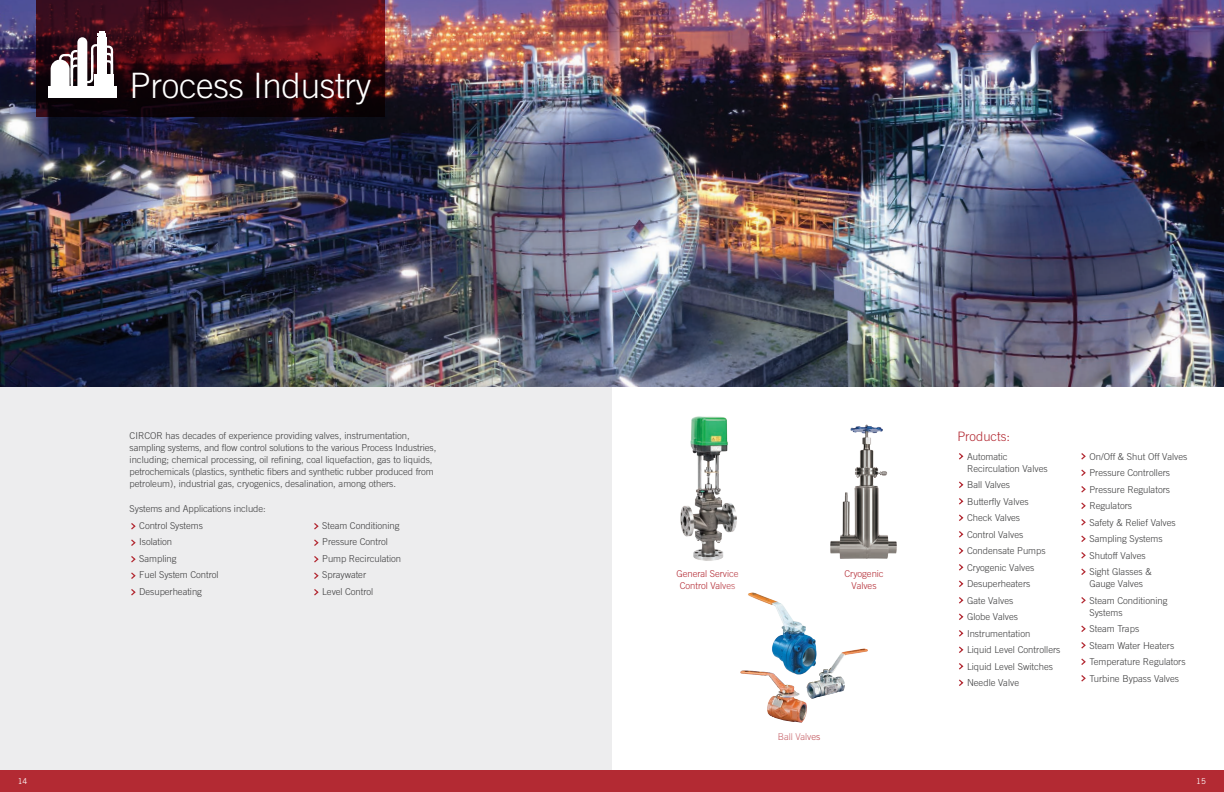
<style>
.page{position:relative;width:1224px;height:792px;background:#fff}
.page>*{position:absolute;margin:0;border:0;box-sizing:border-box;transform-origin:0 0}
.t1{font:300 35px "Trade Gothic LT Std";letter-spacing:-.01em;color:#fff}
.Body{font:300 13px "Trade Gothic LT Std";color:#b32a33}
.Body-2{font:300 9.5px/12px "Trade Gothic LT Std";color:#3e3e3f}
.Body-3{font:300 9.5px/12px "Trade Gothic LT Std";letter-spacing:-.005em;color:#b32a33;text-align:center}
.t2{font:8px "Trade Gothic LT Std";color:#fff}
</style>
<div class="page">
<div style="left:0;top:384px;width:612px;height:396px;background:#ededee"></div>
<img style="left:0;top:0;width:1224px;height:387px">
<div style="left:0;top:770px;width:1224px;height:22px;background:#b32a33"></div>
<svg style="left:131px;top:523px;width:5px;height:7px"></svg>
<svg style="left:131px;top:539px;width:5px;height:7px"></svg>
<svg style="left:131px;top:556px;width:5px;height:7px"></svg>
<svg style="left:131px;top:572px;width:5px;height:7px"></svg>
<svg style="left:131px;top:589px;width:5px;height:7px"></svg>
<svg style="left:314px;top:523px;width:5px;height:7px"></svg>
<svg style="left:314px;top:539px;width:5px;height:7px"></svg>
<svg style="left:314px;top:556px;width:5px;height:7px"></svg>
<svg style="left:314px;top:572px;width:5px;height:7px"></svg>
<svg style="left:314px;top:589px;width:5px;height:7px"></svg>
<svg style="left:959px;top:453px;width:5px;height:7px"></svg>
<svg style="left:959px;top:481px;width:5px;height:7px"></svg>
<svg style="left:959px;top:498px;width:5px;height:7px"></svg>
<svg style="left:959px;top:514px;width:5px;height:7px"></svg>
<svg style="left:959px;top:531px;width:5px;height:7px"></svg>
<svg style="left:959px;top:547px;width:5px;height:7px"></svg>
<svg style="left:959px;top:564px;width:5px;height:7px"></svg>
<svg style="left:959px;top:580px;width:5px;height:7px"></svg>
<svg style="left:959px;top:597px;width:5px;height:7px"></svg>
<svg style="left:959px;top:613px;width:5px;height:7px"></svg>
<svg style="left:959px;top:630px;width:5px;height:7px"></svg>
<svg style="left:959px;top:646px;width:5px;height:7px"></svg>
<svg style="left:959px;top:663px;width:5px;height:7px"></svg>
<svg style="left:959px;top:679px;width:5px;height:7px"></svg>
<svg style="left:1081px;top:453px;width:5px;height:7px"></svg>
<svg style="left:1081px;top:469px;width:5px;height:7px"></svg>
<svg style="left:1081px;top:486px;width:5px;height:7px"></svg>
<svg style="left:1081px;top:502px;width:5px;height:7px"></svg>
<svg style="left:1081px;top:519px;width:5px;height:7px"></svg>
<svg style="left:1081px;top:535px;width:5px;height:7px"></svg>
<svg style="left:1081px;top:552px;width:5px;height:7px"></svg>
<svg style="left:1081px;top:568px;width:5px;height:7px"></svg>
<svg style="left:1081px;top:597px;width:5px;height:7px"></svg>
<svg style="left:1081px;top:625px;width:5px;height:7px"></svg>
<svg style="left:1081px;top:642px;width:5px;height:7px"></svg>
<svg style="left:1081px;top:658px;width:5px;height:7px"></svg>
<svg style="left:1081px;top:675px;width:5px;height:7px"></svg>
<svg style="left:36px;top:0;width:348px;height:117px"></svg>
<div style="left:48px;top:87px;width:69px;height:11px;background:#fff"></div>
<div style="left:94px;top:75px;width:20px;height:14px;background:#fff"></div>
<svg style="left:51px;top:31px;width:62px;height:56px"></svg>
<img style="left:748px;top:593px;width:69px;height:82px">
<img style="left:680px;top:416px;width:57px;height:145px">
<img style="left:830px;top:424px;width:67px;height:135px">
<p class="t1" style="left:130px;top:65px;width:243px">Process Industry</p>
<p class="Body-2" style="left:130px;top:429px;width:308px">CIRCOR has decades of experience providing valves, instrumentation, sampling systems, and flow control solutions to the various Process Industries, including; chemical processing, oil refining, coal liquefaction, gas to liquids, petrochemicals (plastics, synthetic fibers and synthetic rubber produced from petroleum), industrial gas, cryogenics, desalination, among others.</p>
<p class="Body-2" style="left:130px;top:503px;width:138px">Systems and Applications include:</p>
<p class="Body-2" style="left:139px;top:519px;width:65px">Control Systems</p>
<p class="Body-2" style="left:139px;top:536px;width:34px">Isolation</p>
<p class="Body-2" style="left:139px;top:552px;width:39px">Sampling</p>
<p class="Body-2" style="left:139px;top:569px;width:81px">Fuel System Control</p>
<p class="Body-2" style="left:139px;top:585px;width:64px">Desuperheating</p>
<p class="Body-2" style="left:322px;top:519px;width:79px">Steam Conditioning</p>
<p class="Body-2" style="left:322px;top:536px;width:67px">Pressure Control</p>
<p class="Body-2" style="left:322px;top:552px;width:80px">Pump Recirculation</p>
<p class="Body-2" style="left:322px;top:569px;width:45px">Spraywater</p>
<p class="Body-2" style="left:322px;top:585px;width:53px">Level Control</p>
<p class="Body-3" style="left:677px;top:568px;width:64px">General Service<br>Control Valves</p>
<p class="Body-3" style="left:845px;top:568px;width:41px">Cryogenic<br>Valves</p>
<p class="Body-3" style="left:778px;top:731px;width:44px">Ball Valves</p>
<p class="Body" style="left:957px;top:429px;width:54px">Products:</p>
<p class="Body-2" style="left:967px;top:450px;width:82px">Automatic<br>Recirculation Valves</p>
<p class="Body-2" style="left:967px;top:479px;width:45px">Ball Valves</p>
<p class="Body-2" style="left:967px;top:495px;width:63px">Butterfly Valves</p>
<p class="Body-2" style="left:967px;top:512px;width:55px">Check Valves</p>
<p class="Body-2" style="left:967px;top:528px;width:58px">Control Valves</p>
<p class="Body-2" style="left:967px;top:545px;width:80px">Condensate Pumps</p>
<p class="Body-2" style="left:967px;top:561px;width:69px">Cryogenic Valves</p>
<p class="Body-2" style="left:967px;top:578px;width:65px">Desuperheaters</p>
<p class="Body-2" style="left:967px;top:594px;width:48px">Gate Valves</p>
<p class="Body-2" style="left:967px;top:611px;width:53px">Globe Valves</p>
<p class="Body-2" style="left:967px;top:627px;width:65px">Instrumentation</p>
<p class="Body-2" style="left:967px;top:644px;width:95px">Liquid Level Controllers</p>
<p class="Body-2" style="left:967px;top:660px;width:88px">Liquid Level Switches</p>
<p class="Body-2" style="left:967px;top:677px;width:54px">Needle Valve</p>
<p class="Body-2" style="left:1089px;top:450px;width:100px">On/Off &amp; Shut Off Valves</p>
<p class="Body-2" style="left:1089px;top:467px;width:82px">Pressure Controllers</p>
<p class="Body-2" style="left:1089px;top:483px;width:82px">Pressure Regulators</p>
<p class="Body-2" style="left:1089px;top:500px;width:44px">Regulators</p>
<p class="Body-2" style="left:1089px;top:516px;width:88px">Safety &amp; Relief Valves</p>
<p class="Body-2" style="left:1089px;top:533px;width:75px">Sampling Systems</p>
<p class="Body-2" style="left:1089px;top:549px;width:58px">Shutoff Valves</p>
<p class="Body-2" style="left:1089px;top:566px;width:64px">Sight Glasses &amp;<br>Gauge Valves</p>
<p class="Body-2" style="left:1089px;top:594px;width:80px">Steam Conditioning<br>Systems</p>
<p class="Body-2" style="left:1089px;top:623px;width:51px">Steam Traps</p>
<p class="Body-2" style="left:1089px;top:639px;width:86px">Steam Water Heaters</p>
<p class="Body-2" style="left:1089px;top:656px;width:98px">Temperature Regulators</p>
<p class="Body-2" style="left:1089px;top:672px;width:91px">Turbine Bypass Valves</p>
<p class="t2" style="left:18px;top:776px;width:11px">14</p>
<p class="t2" style="left:1196px;top:776px;width:11px">15</p>
</div>
